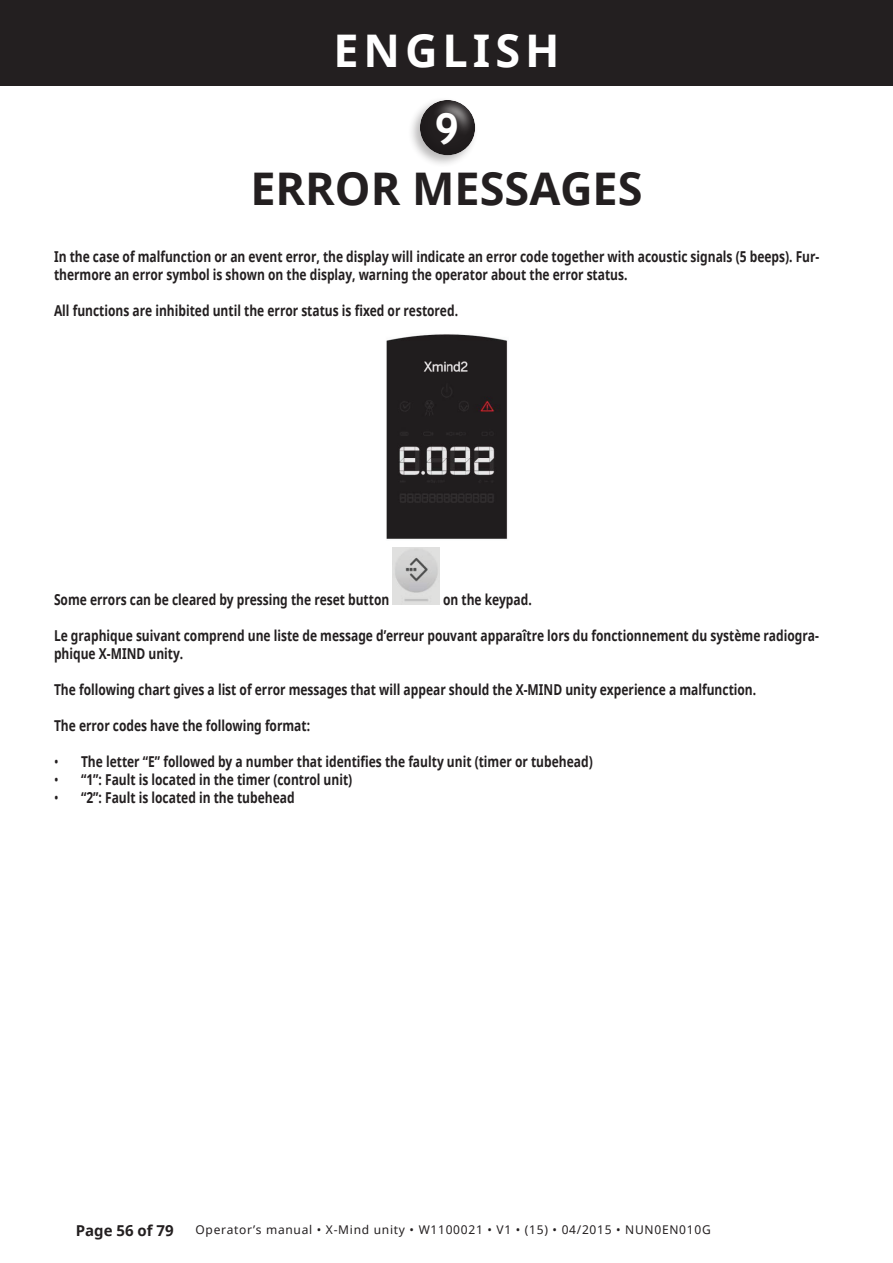
<style>
.page{position:relative;width:893px;height:1263px;background:#fff}
.page>*{position:absolute;margin:0;border:0;box-sizing:border-box;transform-origin:0 0}
.t1{font:700 45px "Noto Sans";color:#231f20}
.t2{font:700 45px "Noto Sans";letter-spacing:.11em;color:#fff}
.t3{font:700 43.35px "Trebuchet MS";color:#fff}
.t4{font:700 15px/18px "Noto Sans";color:#231f20;scale:.8 1}
.t5{font:700 15px "Noto Sans";color:#231f20}
.t6{font:12px "Noto Sans";letter-spacing:.06em;color:#231f20}
.s1{font-weight:400}
</style>
<div class="page">
<div style="left:0;top:0;width:893px;height:85px;background:#231f20"></div>
<img style="left:386px;top:334px;width:122px;height:205px">
<img style="left:392px;top:547px;width:48px;height:57px">
<div style="left:407px;top:96px;width:71px;height:71px;background:#231f20;opacity:.31"></div>
<div style="left:420px;top:99px;width:68px;height:58px;background:#231f20;opacity:.51"></div>
<h1 class="t2" style="left:333px;top:18px;width:228px">ENGLISH</h1>
<h2 class="t3" style="left:434px;top:101px;width:27px">9</h2>
<h1 class="t1" style="left:250px;top:157px;width:394px">ERROR MESSAGES</h1>
<p class="t4" style="left:54px;top:248px;width:958px">In the case of malfunction or an event error, the display will indicate an error code together with acoustic signals (5 beeps). Fur&shy;thermore an error symbol is shown on the display, warning the operator about the error status.</p>
<p class="t4" style="left:54px;top:302px;width:507px">All functions are inhibited until the error status is fixed or restored.</p>
<p class="t4" style="left:54px;top:590px;width:421px">Some errors can be cleared by pressing the reset button</p>
<p class="t4" style="left:443px;top:590px;width:112px">on the keypad.</p>
<p class="t4" style="left:54px;top:626px;width:958px">Le graphique suivant comprend une liste de message d’erreur pouvant apparaître lors du fonctionnement du système radiogra&shy;phique X-MIND unity.</p>
<p class="t4" style="left:54px;top:680px;width:879px">The following chart gives a list of error messages that will appear should the X-MIND unity experience a malfunction.</p>
<p class="t4" style="left:54px;top:716px;width:322px">The error codes have the following format:</p>
<p class="t4" style="left:54px;top:752px;width:675px"><span class="s1">•</span> The letter “E” followed by a number that identifies the faulty unit (timer or tubehead)</p>
<p class="t4" style="left:54px;top:770px;width:374px"><span class="s1">•</span> “1”: Fault is located in the timer (control unit)</p>
<p class="t4" style="left:54px;top:788px;width:302px"><span class="s1">•</span> “2”: Fault is located in the tubehead</p>
<p class="t5" style="left:76px;top:1219px;width:99px">Page 56 of 79</p>
<p class="t6" style="left:195px;top:1221px;width:517px">Operator’s manual • X-Mind unity • W1100021 • V1 • (15) • 04/2015 • NUN0EN010G</p>
</div>
